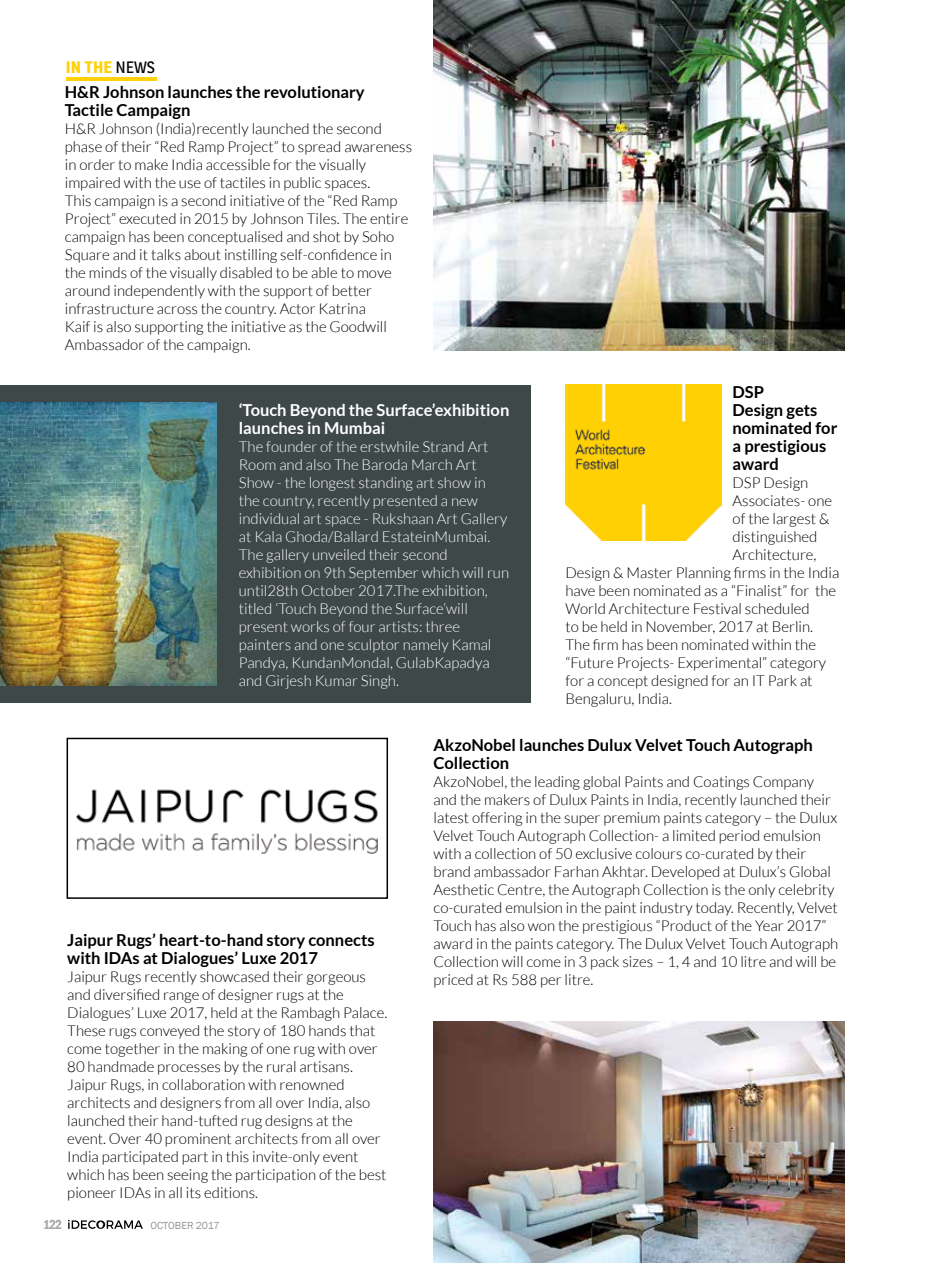
<style>
.page{position:relative;width:936px;height:1263px;background:#fff}
.page>*{position:absolute;margin:0;border:0;box-sizing:border-box;transform-origin:0 0}
.t1{font:700 16.5px/18px "Lato";color:#000}
.t2{font:700 16.5px/18px "Lato";color:#fff}
.t3{font:700 16.5px "Magra";color:#ffd106}
.t4{font:300 15px/18px "Lato";color:#000}
.t5{font:300 15px/18px "Lato";color:#fff}
.t6{font:600 condensed 13.5px "Franklin Gothic";color:#a7a9ac}
.t7{font:10.5px "Franklin Gothic";letter-spacing:-.005em;color:#939598}
.s1{font-weight:400;color:#000}
</style>
<div class="page">
<svg style="left:68px;top:1220px;width:75px;height:9px"></svg>
<img style="left:565px;top:384px;width:156px;height:156px">
<img style="left:76px;top:789px;width:302px;height:64px">
<div style="left:67px;top:738px;width:321px;height:161px;border:2px solid #000"></div>
<img style="left:433px;top:0;width:411px;height:350px">
<hr style="left:66px;top:77px;width:90px;height:3px;background:#ffd106">
<div style="left:0;top:385px;width:530px;height:317px;background:#3e4849"></div>
<img style="left:0;top:402px;width:217px;height:284px">
<img style="left:433px;top:1022px;width:411px;height:241px">
<p class="t3" style="left:66px;top:57px;width:90px">IN THE <span class="s1">NEWS</span></p>
<p class="t1" style="left:65px;top:83px;width:301px">H&amp;R Johnson launches the revolutionary<br>Tactile Campaign</p>
<p class="t4" style="left:65px;top:120px;width:349px">H&amp;R Johnson (India)recently launched the second phase of their “Red Ramp Project” to spread awareness in order to make India accessible for the visually impaired with the use of tactiles in public spaces.<br>This campaign is a second initiative of the “Red Ramp Project” executed in 2015 by Johnson Tiles. The entire campaign has been conceptualised and shot by Soho Square and it talks about instilling self-confidence in the minds of the visually disabled to be able to move around independently with the support of better infrastructure across the country. Actor Katrina<br>Kaif is also supporting the initiative as the Goodwill Ambassador of the campaign.</p>
<p class="t2" style="left:239px;top:400px;width:272px">‘Touch Beyond the Surface’exhibition launches in Mumbai</p>
<p class="t5" style="left:239px;top:437px;width:272px">The founder of the erstwhile Strand Art Room and also The Baroda March Art Show - the longest standing art show in the country, recently presented a new individual art space - Rukshaan Art Gallery at Kala Ghoda/Ballard EstateinMumbai.<br>The gallery unveiled their second exhibition on 9th September which will run until28th October 2017.The exhibition, titled ‘Touch Beyond the Surface’will present works of four artists: three painters and one sculptor namely Kamal Pandya, KundanMondal, GulabKapadya and Girjesh Kumar Singh.</p>
<p class="t1" style="left:732px;top:382px;width:106px">DSP<br>Design gets nominated for a prestigious award</p>
<p class="t4" style="left:732px;top:473px;width:77px">DSP Design</p>
<p class="t4" style="left:732px;top:491px;width:101px">Associates- one</p>
<p class="t4" style="left:732px;top:509px;width:98px">of the largest &amp;</p>
<p class="t4" style="left:732px;top:527px;width:86px">distinguished</p>
<p class="t4" style="left:732px;top:545px;width:85px">Architecture,</p>
<p class="t4" style="left:565px;top:563px;width:275px">Design &amp; Master Planning firms in the India</p>
<p class="t4" style="left:565px;top:581px;width:272px">have been nominated as a “Finalist” for the</p>
<p class="t4" style="left:565px;top:599px;width:246px">World Architecture Festival scheduled</p>
<p class="t4" style="left:565px;top:617px;width:249px">to be held in November, 2017 at Berlin.</p>
<p class="t4" style="left:565px;top:635px;width:252px">The firm has been nominated within the</p>
<p class="t4" style="left:565px;top:653px;width:262px">“Future Projects- Experimental” category</p>
<p class="t4" style="left:565px;top:671px;width:249px">for a concept designed for an IT Park at</p>
<p class="t4" style="left:565px;top:689px;width:108px">Bengaluru, India.</p>
<p class="t1" style="left:67px;top:931px;width:309px">Jaipur Rugs’ heart-to-hand story connects with IDAs at Dialogues’ Luxe 2017</p>
<p class="t4" style="left:67px;top:968px;width:321px">Jaipur Rugs recently showcased their gorgeous and diversified range of designer rugs at the Dialogues’ Luxe 2017, held at the Rambagh Palace.<br>These rugs conveyed the story of 180 hands that come together in the making of one rug with over 80 handmade processes by the rural artisans.<br>Jaipur Rugs, in collaboration with renowned architects and designers from all over India, also launched their hand-tufted rug designs at the event. Over 40 prominent architects from all over India participated part in this invite-only event which has been seeing the participation of the best pioneer IDAs in all its editions.</p>
<p class="t6" style="left:43px;top:1215px;width:21px">122</p>
<p class="t7" style="left:150px;top:1219px;width:71px">OCTOBER 2017</p>
<p class="t1" style="left:433px;top:736px;width:381px">AkzoNobel launches Dulux Velvet Touch Autograph<br>Collection</p>
<p class="t4" style="left:433px;top:773px;width:406px">AkzoNobel, the leading global Paints and Coatings Company and the makers of Dulux Paints in India, recently launched their latest offering in the super premium paints category – the Dulux Velvet Touch Autograph Collection- a limited period emulsion with a collection of 50 exclusive colours co-curated by their brand ambassador Farhan Akhtar. Developed at Dulux’s Global Aesthetic Centre, the Autograph Collection is the only celebrity co-curated emulsion in the paint industry today. Recently, Velvet Touch has also won the prestigious “Product of the Year 2017” award in the paints category. The Dulux Velvet Touch Autograph Collection will come in 3 pack sizes – 1, 4 and 10 litre and will be priced at Rs 588 per litre.</p>
</div>
